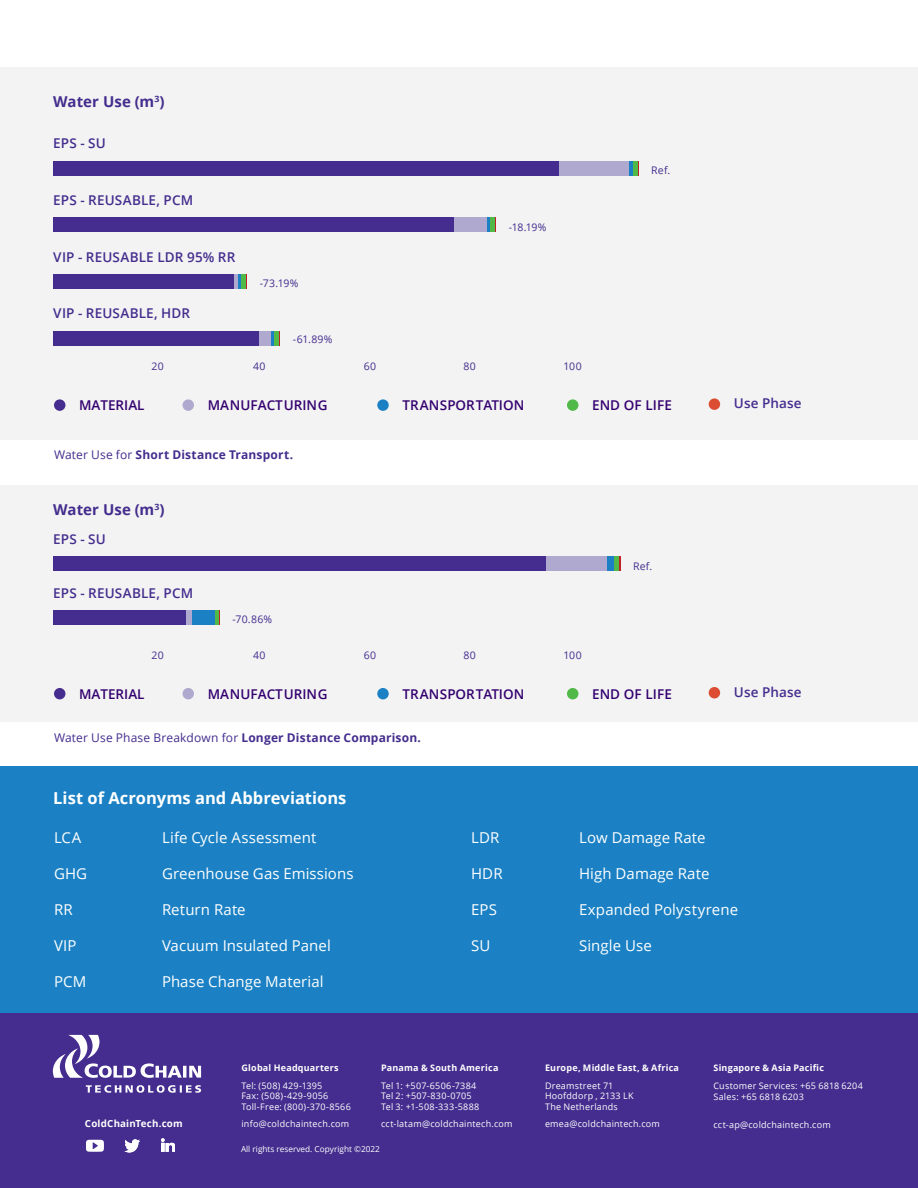
<style>
.page{position:relative;width:918px;height:1188px;background:#fff}
.page>*{position:absolute;margin:0;border:0;box-sizing:border-box;transform-origin:0 0}
.Large_Number{font:700 16.5px "Open Sans";color:#fff}
.Body{font:15px "Open Sans";letter-spacing:.005em;color:#fff}
.Large_Number-2{font:700 15px "Open Sans";letter-spacing:.005em;color:#442d8e}
.Large_Number-3{font:600 13.5px "Open Sans";letter-spacing:.015em;color:#442d8e}
.t1{font:600 13.5px "Open Sans";color:#33006f}
.t2{font:12px "Open Sans";letter-spacing:.015em;color:#442d8e}
.t3{font:700 12px "Open Sans";letter-spacing:.015em;color:#442d8e}
.Large_Number-4{font:10.5px "Open Sans";letter-spacing:.025em;color:#442d8e}
.t4{font:700 9.75px "Open Sans";letter-spacing:.02em;color:#fff}
.t5{font:9px/10.8px "Open Sans";letter-spacing:.025em;color:#fff}
.t6{font:700 9px "Open Sans";letter-spacing:.025em;color:#fff}
.t7{font:8.25px "Open Sans";color:#fff}
.s1{font-weight:400}
.s2{font-weight:700}
</style>
<div class="page">
<div style="left:0;top:68px;width:918px;height:372px;background:#f3f3f3"></div>
<div style="left:0;top:485px;width:918px;height:237px;background:#f3f3f3"></div>
<hr style="left:244px;top:274px;width:3px;height:15px;background:#c12025">
<svg style="left:238px;top:274px;width:4px;height:15px"></svg>
<hr style="left:242px;top:274px;width:4px;height:15px;background:#51b948">
<hr style="left:277px;top:331px;width:3px;height:14px;background:#c12025">
<svg style="left:271px;top:331px;width:4px;height:14px"></svg>
<hr style="left:275px;top:331px;width:4px;height:14px;background:#51b948">
<hr style="left:217px;top:610px;width:3px;height:15px;background:#c12025">
<div style="left:214px;top:610px;width:5px;height:15px;background:#51b948"></div>
<div style="left:709px;top:687px;width:11px;height:11px;background:#db4c33;border-radius:50%"></div>
<div style="left:709px;top:398px;width:11px;height:12px;background:#db4c33;border-radius:50%"></div>
<div style="left:0;top:1013px;width:918px;height:175px;background:#442d8e"></div>
<svg style="left:86px;top:1085px;width:115px;height:8px"></svg>
<svg style="left:53px;top:1035px;width:148px;height:43px"></svg>
<svg style="left:87px;top:1140px;width:17px;height:12px"></svg>
<svg style="left:124px;top:1139px;width:16px;height:13px"></svg>
<svg style="left:161px;top:1138px;width:14px;height:14px"></svg>
<hr style="left:636px;top:161px;width:3px;height:15px;background:#c12025">
<hr style="left:493px;top:218px;width:3px;height:14px;background:#c12025">
<hr style="left:629px;top:161px;width:4px;height:15px;background:#1b81c4">
<div style="left:486px;top:218px;width:5px;height:14px;background:#1b81c4"></div>
<div style="left:558px;top:161px;width:71px;height:15px;background:#afa9cf"></div>
<div style="left:53px;top:161px;width:505px;height:15px;background:#442d8e"></div>
<div style="left:454px;top:218px;width:32px;height:14px;background:#afa9cf"></div>
<div style="left:53px;top:218px;width:401px;height:14px;background:#442d8e"></div>
<div style="left:233px;top:274px;width:5px;height:15px;background:#afa9cf"></div>
<div style="left:53px;top:274px;width:180px;height:15px;background:#442d8e"></div>
<div style="left:53px;top:331px;width:206px;height:14px;background:#442d8e"></div>
<div style="left:259px;top:331px;width:12px;height:14px;background:#afa9cf"></div>
<div style="left:607px;top:557px;width:8px;height:14px;background:#1b81c4"></div>
<div style="left:546px;top:557px;width:61px;height:14px;background:#afa9cf"></div>
<div style="left:53px;top:557px;width:493px;height:14px;background:#442d8e"></div>
<div style="left:191px;top:610px;width:23px;height:15px;background:#1b81c4"></div>
<div style="left:186px;top:610px;width:6px;height:15px;background:#afa9cf"></div>
<div style="left:53px;top:610px;width:133px;height:15px;background:#442d8e"></div>
<div style="left:54px;top:688px;width:11px;height:11px;background:#442d8e;border-radius:50%"></div>
<div style="left:54px;top:399px;width:11px;height:12px;background:#442d8e;border-radius:50%"></div>
<div style="left:183px;top:688px;width:11px;height:11px;background:#afa9cf;border-radius:50%"></div>
<div style="left:183px;top:399px;width:11px;height:12px;background:#afa9cf;border-radius:50%"></div>
<div style="left:377px;top:688px;width:12px;height:11px;background:#1b81c4;border-radius:50%"></div>
<div style="left:377px;top:399px;width:12px;height:12px;background:#1b81c4;border-radius:50%"></div>
<div style="left:567px;top:688px;width:11px;height:11px;background:#51b948;border-radius:50%"></div>
<div style="left:567px;top:399px;width:11px;height:12px;background:#51b948;border-radius:50%"></div>
<hr style="left:633px;top:161px;width:4px;height:15px;background:#51b948">
<hr style="left:491px;top:218px;width:4px;height:14px;background:#51b948">
<hr style="left:618px;top:557px;width:3px;height:14px;background:#c12025">
<hr style="left:615px;top:557px;width:4px;height:14px;background:#51b948">
<div style="left:0;top:766px;width:918px;height:247px;background:#1b81c4"></div>
<p class="Large_Number-2" style="left:53px;top:91px;width:113px">Water Use (m<sup>3</sup>)</p>
<p class="Large_Number-3" style="left:53px;top:134px;width:54px">EPS - SU</p>
<p class="Large_Number-3" style="left:53px;top:191px;width:142px">EPS - REUSABLE, PCM</p>
<p class="Large_Number-3" style="left:53px;top:248px;width:184px">VIP - REUSABLE LDR 95% RR</p>
<p class="Large_Number-3" style="left:53px;top:304px;width:138px">VIP - REUSABLE, HDR</p>
<p class="Large_Number-4" style="left:152px;top:359px;width:14px">20</p>
<p class="Large_Number-4" style="left:260px;top:276px;width:40px">-73.19%</p>
<p class="Large_Number-4" style="left:253px;top:359px;width:14px">40</p>
<p class="Large_Number-4" style="left:293px;top:332px;width:41px">-61.89%</p>
<h3 class="t1" style="left:79px;top:396px;width:67px">MATERIAL</h3>
<h3 class="t1" style="left:208px;top:396px;width:122px">MANUFACTURING</h3>
<p class="t3" style="left:54px;top:446px;width:241px"><span class="s1">Water Use for</span> Short Distance Transport.</p>
<p class="Large_Number-2" style="left:53px;top:499px;width:113px">Water Use (m<sup>3</sup>)</p>
<p class="Large_Number-3" style="left:53px;top:530px;width:54px">EPS - SU</p>
<p class="Large_Number-3" style="left:53px;top:583px;width:142px">EPS - REUSABLE, PCM</p>
<p class="Large_Number-4" style="left:152px;top:648px;width:14px">20</p>
<h3 class="t1" style="left:79px;top:685px;width:67px">MATERIAL</h3>
<p class="Large_Number-4" style="left:233px;top:612px;width:41px">-70.86%</p>
<p class="Large_Number-4" style="left:253px;top:648px;width:14px">40</p>
<h3 class="t1" style="left:208px;top:685px;width:122px">MANUFACTURING</h3>
<p class="Large_Number-4" style="left:509px;top:220px;width:39px">-18.19%</p>
<p class="Large_Number-4" style="left:364px;top:359px;width:14px">60</p>
<p class="Large_Number-4" style="left:464px;top:359px;width:14px">80</p>
<h3 class="t1" style="left:402px;top:396px;width:123px">TRANSPORTATION</h3>
<p class="Large_Number-4" style="left:364px;top:648px;width:14px">60</p>
<p class="Large_Number-4" style="left:464px;top:648px;width:14px">80</p>
<h3 class="t1" style="left:402px;top:685px;width:123px">TRANSPORTATION</h3>
<p class="t2" style="left:54px;top:730px;width:369px">Water Use Phase Breakdown for <span class="s2">Longer Distance Comparison.</span></p>
<p class="Large_Number-4" style="left:651px;top:163px;width:21px">Ref.</p>
<p class="Large_Number-4" style="left:564px;top:359px;width:20px">100</p>
<h3 class="t1" style="left:592px;top:396px;width:81px">END OF LIFE</h3>
<p class="Large_Number-4" style="left:633px;top:559px;width:21px">Ref.</p>
<p class="Large_Number-4" style="left:564px;top:648px;width:20px">100</p>
<h3 class="t1" style="left:592px;top:685px;width:81px">END OF LIFE</h3>
<p class="Large_Number-3" style="left:734px;top:394px;width:69px">Use Phase</p>
<p class="Large_Number-3" style="left:734px;top:683px;width:69px">Use Phase</p>
<p class="Large_Number" style="left:53px;top:786px;width:295px">List of Acronyms and Abbreviations</p>
<p class="Body" style="left:54px;top:827px;width:29px">LCA</p>
<p class="Body" style="left:162px;top:827px;width:156px">Life Cycle Assessment</p>
<p class="Body" style="left:54px;top:863px;width:35px">GHG</p>
<p class="Body" style="left:162px;top:863px;width:193px">Greenhouse Gas Emissions</p>
<p class="Body" style="left:54px;top:899px;width:20px">RR</p>
<p class="Body" style="left:162px;top:899px;width:85px">Return Rate</p>
<p class="Body" style="left:54px;top:935px;width:24px">VIP</p>
<p class="Body" style="left:162px;top:935px;width:170px">Vacuum Insulated Panel</p>
<p class="Body" style="left:54px;top:971px;width:34px">PCM</p>
<p class="Body" style="left:162px;top:971px;width:163px">Phase Change Material</p>
<p class="Body" style="left:471px;top:827px;width:30px">LDR</p>
<p class="Body" style="left:579px;top:827px;width:128px">Low Damage Rate</p>
<p class="Body" style="left:471px;top:863px;width:33px">HDR</p>
<p class="Body" style="left:579px;top:863px;width:132px">High Damage Rate</p>
<p class="Body" style="left:471px;top:899px;width:27px">EPS</p>
<p class="Body" style="left:579px;top:899px;width:160px">Expanded Polystyrene</p>
<p class="Body" style="left:471px;top:935px;width:21px">SU</p>
<p class="Body" style="left:579px;top:935px;width:74px">Single Use</p>
<p class="t4" style="left:85px;top:1117px;width:99px">ColdChainTech.com</p>
<p class="t6" style="left:242px;top:1062px;width:99px">Global Headquarters</p>
<p class="t5" style="left:242px;top:1080px;width:111px">Tel: (508) 429-1395<br>Fax: (508)-429-9056<br>Toll-Free: (800)-370-8566</p>
<p class="t5" style="left:242px;top:1119px;width:109px">info@coldchaintech.com</p>
<p class="t6" style="left:381px;top:1062px;width:119px">Panama &amp; South America</p>
<p class="t5" style="left:381px;top:1080px;width:100px">Tel 1: +507-6506-7384<br>Tel 2: +507-830-0705<br>Tel 3: +1-508-333-5888</p>
<p class="t5" style="left:381px;top:1119px;width:133px">cct-latam@coldchaintech.com</p>
<p class="t6" style="left:545px;top:1062px;width:136px">Europe, Middle East, &amp; Africa</p>
<p class="t5" style="left:545px;top:1080px;width:90px">Dreamstreet 71<br>Hoofddorp , 2133 LK<br>The Netherlands</p>
<p class="t5" style="left:545px;top:1119px;width:117px">emea@coldchaintech.com</p>
<p class="t6" style="left:713px;top:1062px;width:112px">Singapore &amp; Asia Pacific</p>
<p class="t5" style="left:713px;top:1080px;width:151px">Customer Services: +65 6818 6204<br>Sales: +65 6818 6203</p>
<p class="t5" style="left:713px;top:1119px;width:119px">cct-ap@coldchaintech.com</p>
<p class="t7" style="left:241px;top:1144px;width:140px">All rights reserved. Copyright ©2022</p>
</div>
